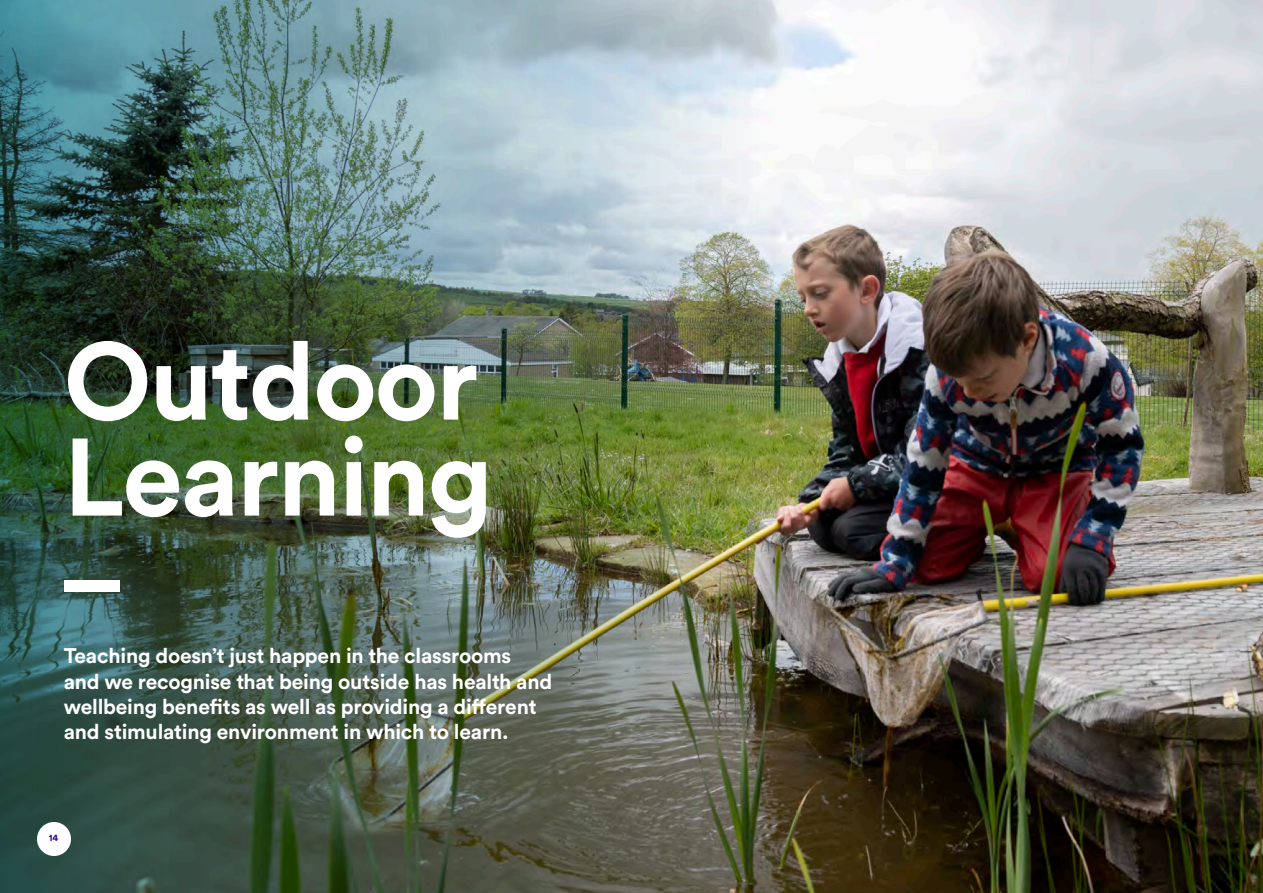
<style>
.page{position:relative;width:1263px;height:893px;background:#fff}
.page>*{position:absolute;margin:0;border:0;box-sizing:border-box;transform-origin:0 0}
.t1{font:700 108.6px/96px "Circular Std";letter-spacing:-.02em;color:#fff}
.t2{font:700 21px/25.2px "Circular Std";letter-spacing:-.01em;color:#fff}
.t3{font:700 9.6px "Circular Std";color:#290098}
</style>
<div class="page">
<img style="left:761px;top:0;width:502px;height:893px">
<img style="left:0;top:0;width:761px;height:893px">
<div style="left:37px;top:822px;width:34px;height:34px;background:#fff;border-radius:50%"></div>
<p class="t1" style="left:64px;top:331px;width:430px">Outdoor<br>Learning</p>
<p class="t1" style="left:64px;top:492px;width:58px">_</p>
<p class="t2" style="left:64px;top:643px;width:490px">Teaching doesn’t just happen in the classrooms and we recognise that being outside has health and wellbeing benefits as well as providing a different and stimulating environment in which to learn.</p>
<p class="t3" style="left:49px;top:831px;width:11px">14</p>
</div>
